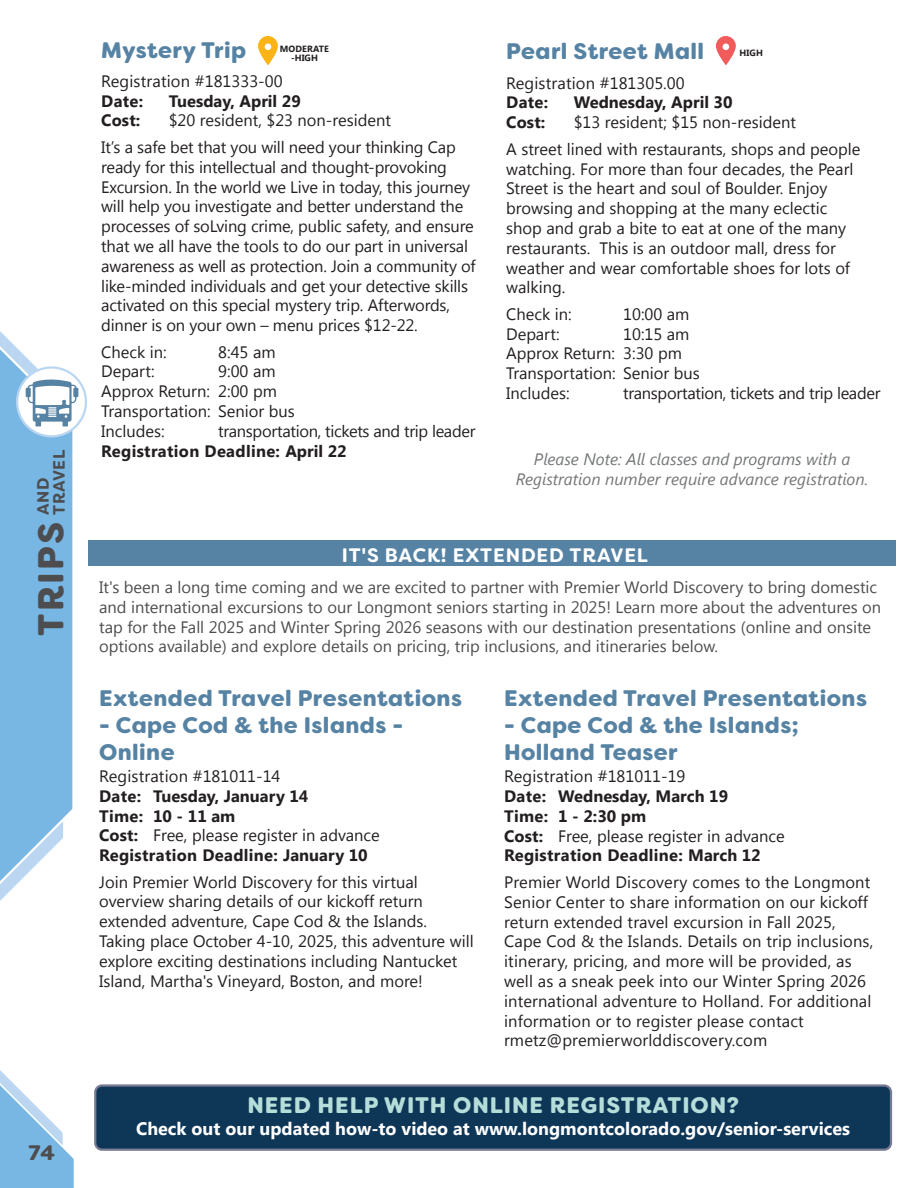
<style>
.page{position:relative;width:918px;height:1188px;background:#fff}
.page>*{position:absolute;margin:0;border:0;box-sizing:border-box;transform-origin:0 0}
.t1{font:900 36px "Filson Soft";letter-spacing:.06em;color:#4d4d4f}
.Class_Head{font:900 22.5px/27px "Filson Soft";letter-spacing:.02em;color:#5683a4}
.Class_Head-2{font:900 22.5px "Filson Soft";letter-spacing:.04em;color:#b5deda}
.t2{font:900 21px "Filson Soft";color:#4d4d4f}
.Section_Head{font:700 19.5px "Filson Soft";letter-spacing:.045em;color:#fff}
.Class_Head-3{font:700 18px "Segoe UI";color:#fff}
.Body{font:16.5px/19.8px "Segoe UI";color:#231f20}
.Body-2{font:16.5px/19.8px "Segoe UI";color:#4d4d4f}
.Body-3{font:700 16.5px "Segoe UI";letter-spacing:.01em;color:#231f20}
.t3{font:italic 16.5px/19.8px "Segoe UI";color:#757779;text-align:center}
.Body-4{font:16.5px "Segoe UI";letter-spacing:-.02em;color:#231f20}
.t4{font:700 16.5px "Filson Soft";letter-spacing:.03em;color:#4d4d4f}
.t5{font:700 9px/9px "Segoe UI";letter-spacing:.01em;color:#231f20;text-align:center}
.s1{font-weight:700}
</style>
<div class="page">
<svg style="left:258px;top:36px;width:20px;height:29px"></svg>
<svg style="left:716px;top:36px;width:20px;height:29px"></svg>
<div style="left:88px;top:541px;width:808px;height:25px;background:#5683a4"></div>
<div style="left:95px;top:1086px;width:796px;height:64px;background:#0e3657;border-radius:7px"></div>
<div style="left:94px;top:1084px;width:798px;height:67px;border:2px solid #777c94;border-radius:7px"></div>
<svg style="left:0;top:1070px;width:74px;height:118px"></svg>
<svg style="left:17px;top:367px;width:69px;height:69px"></svg>
<svg style="left:0;top:331px;width:78px;height:570px"></svg>
<p class="t4" style="left:48px;top:515px;width:67px;rotate:-90deg">TRAVEL</p>
<h1 class="t1" style="left:28px;top:636px;width:159px;rotate:-90deg">TRIPS <sup>AND</sup></h1>
<p class="t2" style="left:28px;top:1140px;width:28px">74</p>
<p class="Class_Head" style="left:101px;top:37px;width:147px">Mystery Trip</p>
<p class="t5" style="left:280px;top:43px;width:51px">MODERATE -HIGH</p>
<p class="Body" style="left:101px;top:70px;width:183px">Registration #181333-00</p>
<p class="Body-3" style="left:101px;top:89px;width:44px">Date:</p>
<p class="Body-3" style="left:169px;top:89px;width:134px">Tuesday, April 29</p>
<p class="Body-3" style="left:101px;top:109px;width:41px">Cost:</p>
<p class="Body" style="left:169px;top:110px;width:224px">$20 resident, $23 non-resident</p>
<p class="Body" style="left:101px;top:136px;width:376px">It’s a safe bet that you will need your thinking Cap ready for this intellectual and thought-provoking Excursion. In the world we Live in today, this journey will help you investigate and better understand the processes of soLving crime, public safety, and ensure that we all have the tools to do our part in universal awareness as well as protection. Join a community of like-minded individuals and get your detective skills activated on this special mystery trip. Afterwords, dinner is on your own – menu prices $12-22.</p>
<p class="Body" style="left:101px;top:341px;width:67px">Check in:</p>
<p class="Body" style="left:218px;top:341px;width:59px">8:45 am</p>
<p class="Body" style="left:101px;top:361px;width:55px">Depart:</p>
<p class="Body" style="left:218px;top:361px;width:59px">9:00 am</p>
<p class="Body" style="left:101px;top:381px;width:177px">Approx Return: 2:00 pm</p>
<p class="Body" style="left:101px;top:401px;width:195px">Transportation: Senior bus</p>
<p class="Body" style="left:101px;top:420px;width:65px">Includes:</p>
<p class="Body-4" style="left:218px;top:420px;width:259px">transportation, tickets and trip leader</p>
<p class="Body-3" style="left:101px;top:439px;width:247px">Registration Deadline: April 22</p>
<p class="Class_Head" style="left:506px;top:38px;width:199px">Pearl Street Mall</p>
<p class="t5" style="left:740px;top:48px;width:25px">HIGH</p>
<p class="Body" style="left:506px;top:72px;width:180px">Registration #181305.00</p>
<p class="Body-3" style="left:506px;top:91px;width:44px">Date:</p>
<p class="Body-3" style="left:574px;top:91px;width:160px">Wednesday, April 30</p>
<p class="Body-3" style="left:506px;top:111px;width:41px">Cost:</p>
<p class="Body" style="left:574px;top:112px;width:224px">$13 resident; $15 non-resident</p>
<p class="Body" style="left:506px;top:138px;width:356px">A street lined with restaurants, shops and people watching. For more than four decades, the Pearl Street is the heart and soul of Boulder. Enjoy browsing and shopping at the many eclectic shop and grab a bite to eat at one of the many restaurants. This is an outdoor mall, dress for weather and wear comfortable shoes for lots of walking.</p>
<p class="Body" style="left:506px;top:303px;width:67px">Check in:</p>
<p class="Body" style="left:623px;top:303px;width:68px">10:00 am</p>
<p class="Body" style="left:506px;top:323px;width:55px">Depart:</p>
<p class="Body" style="left:623px;top:323px;width:68px">10:15 am</p>
<p class="Body" style="left:506px;top:343px;width:177px">Approx Return: 3:30 pm</p>
<p class="Body" style="left:506px;top:363px;width:195px">Transportation: Senior bus</p>
<p class="Body" style="left:506px;top:383px;width:65px">Includes:</p>
<p class="Body-4" style="left:623px;top:382px;width:259px">transportation, tickets and trip leader</p>
<p class="t3" style="left:516px;top:448px;width:354px">Please Note: All classes and programs with a<br>Registration number require advance registration.</p>
<p class="Section_Head" style="left:342px;top:542px;width:308px">IT'S BACK! EXTENDED TRAVEL</p>
<p class="Body-2" style="left:99px;top:577px;width:784px">It's been a long time coming and we are excited to partner with Premier World Discovery to bring domestic and international excursions to our Longmont seniors starting in 2025! Learn more about the adventures on tap for the Fall 2025 and Winter Spring 2026 seasons with our destination presentations (online and onsite options available) and explore details on pricing, trip inclusions, and itineraries below.</p>
<p class="Class_Head" style="left:99px;top:684px;width:364px">Extended Travel Presentations</p>
<p class="Class_Head" style="left:99px;top:711px;width:306px">- Cape Cod &amp; the Islands -<br>Online</p>
<p class="Body" style="left:99px;top:766px;width:183px">Registration #181011-14</p>
<p class="Body-3" style="left:99px;top:784px;width:211px">Date: Tuesday, January 14</p>
<p class="Body-3" style="left:99px;top:804px;width:138px">Time: 10 - 11 am</p>
<p class="Body" style="left:99px;top:825px;width:282px"><span class="s1">Cost:</span> Free, please register in advance</p>
<p class="Body-3" style="left:99px;top:843px;width:270px">Registration Deadline: January 10</p>
<p class="Body" style="left:99px;top:871px;width:376px">Join Premier World Discovery for this virtual overview sharing details of our kickoff return extended adventure, Cape Cod &amp; the Islands.<br>Taking place October 4-10, 2025, this adventure will explore exciting destinations including Nantucket Island, Martha's Vineyard, Boston, and more!</p>
<p class="Class_Head" style="left:504px;top:684px;width:364px">Extended Travel Presentations</p>
<p class="Class_Head" style="left:504px;top:711px;width:296px">- Cape Cod &amp; the Islands;<br>Holland Teaser</p>
<p class="Body" style="left:504px;top:766px;width:183px">Registration #181011-19</p>
<p class="Body-3" style="left:504px;top:784px;width:226px">Date: Wednesday, March 19</p>
<p class="Body-3" style="left:504px;top:804px;width:144px">Time: 1 - 2:30 pm</p>
<p class="Body" style="left:504px;top:825px;width:282px"><span class="s1">Cost:</span> Free, please register in advance</p>
<p class="Body-3" style="left:504px;top:844px;width:258px">Registration Deadline: March 12</p>
<p class="Body" style="left:504px;top:871px;width:371px">Premier World Discovery comes to the Longmont Senior Center to share information on our kickoff return extended travel excursion in Fall 2025, Cape Cod &amp; the Islands. Details on trip inclusions, itinerary, pricing, and more will be provided, as well as a sneak peek into our Winter Spring 2026 international adventure to Holland. For additional information or to register please contact rmetz@premierworlddiscovery.com</p>
<p class="Class_Head-2" style="left:247px;top:1090px;width:493px">NEED HELP WITH ONLINE REGISTRATION?</p>
<p class="Class_Head-3" style="left:136px;top:1116px;width:715px">Check out our updated how-to video at www.longmontcolorado.gov/senior-services</p>
</div>
